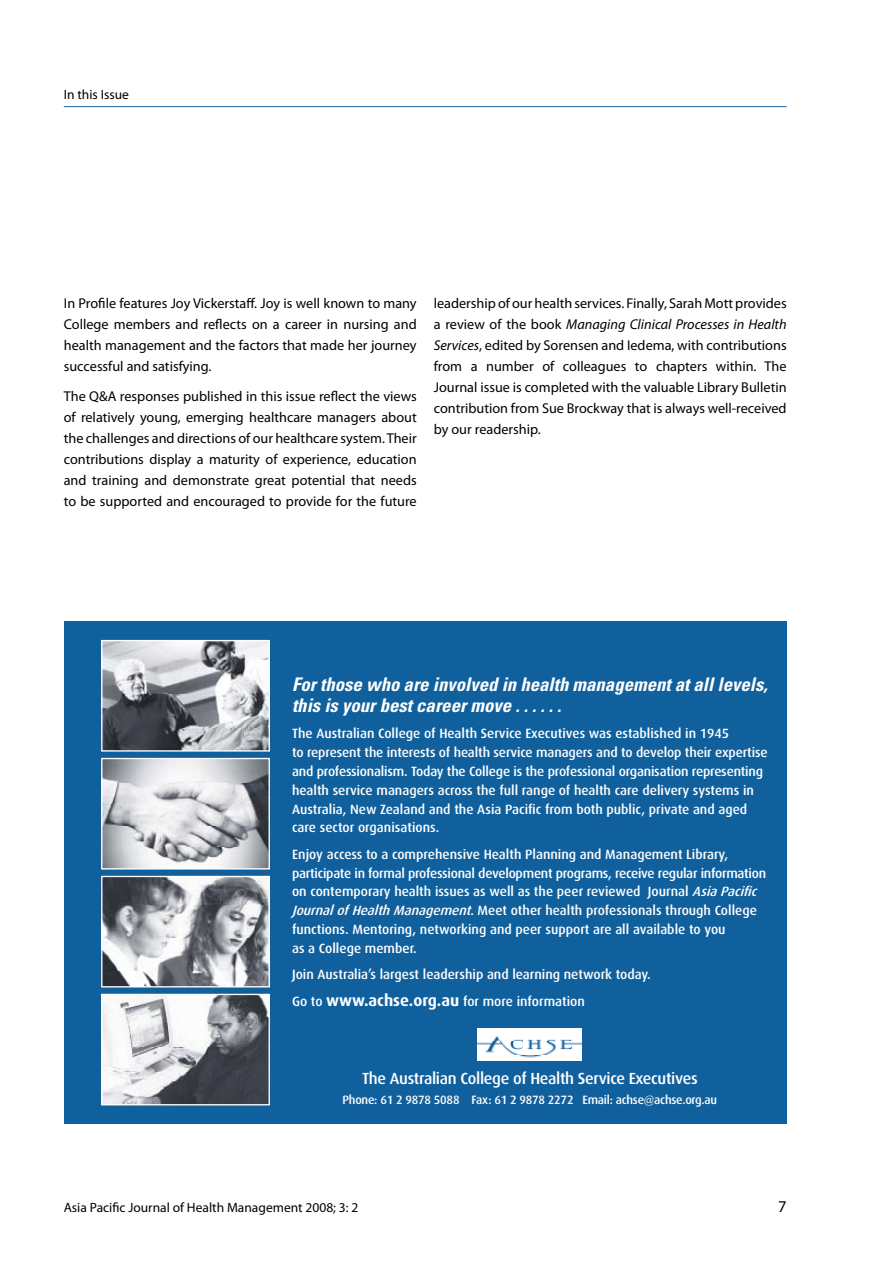
<style>
.page{position:relative;width:893px;height:1263px;background:#fff}
.page>*{position:absolute;margin:0;border:0;box-sizing:border-box;transform-origin:0 0}
.t1{font:italic 700 condensed 18.75px/21.5px "Univers";color:#fff}
.t2{font:16.5px "Myriad Pro";color:#000}
.t3{font:500 16.05px "Dax";letter-spacing:-.02em;color:#fff}
.t4{font:14.25px/21px "Myriad Pro";color:#000;text-align:justify}
.t5{font:13.5px "Myriad Pro";color:#000}
.t6{font:500 13.35px/18.8px "Dax";color:#fff}
.t7{font:500 12.15px "Dax";letter-spacing:-.02em;color:#fff}
.s1{font-style:italic}
.s2{font-weight:700;font-size:16.05px}
</style>
<div class="page">
<hr style="left:64px;top:106px;width:723px;height:1px;background:#11609e">
<div style="left:64px;top:621px;width:723px;height:503px;background:#11609e"></div>
<img style="left:103px;top:760px;width:165px;height:107px">
<div style="left:101px;top:758px;width:169px;height:111px;border:1px solid #fff"></div>
<img style="left:103px;top:878px;width:165px;height:107px">
<div style="left:101px;top:876px;width:169px;height:111px;border:1px solid #fff"></div>
<img style="left:103px;top:996px;width:165px;height:107px">
<div style="left:101px;top:994px;width:169px;height:111px;border:1px solid #fff"></div>
<img style="left:103px;top:642px;width:165px;height:108px">
<div style="left:101px;top:640px;width:169px;height:112px;border:1px solid #fff"></div>
<img style="left:478px;top:1028px;width:103px;height:32px">
<p class="t5" style="left:64px;top:87px;width:67px">In this Issue</p>
<p class="t4" style="left:64px;top:293px;width:354px">In Profile features Joy Vickerstaff. Joy is well known to many College members and reflects on a career in nursing and health management and the factors that made her journey successful and satisfying.</p>
<p class="t4" style="left:64px;top:385px;width:354px">The Q&amp;A responses published in this issue reflect the views of relatively young, emerging healthcare managers about the challenges and directions of our healthcare system. Their contributions display a maturity of experience, education and training and demonstrate great potential that needs to be supported and encouraged to provide for the future</p>
<p class="t4" style="left:434px;top:293px;width:354px">leadership of our health services. Finally, Sarah Mott provides a review of the book <span class="s1">Managing Clinical Processes in Health Services</span>, edited by Sorensen and Iedema, with contributions from a number of colleagues to chapters within. The Journal issue is completed with the valuable Library Bulletin contribution from Sue Brockway that is always well-received by our readership.</p>
<h1 class="t1" style="left:292px;top:673px;width:477px">For those who are involved in health management at all levels, this is your best career move . . . . . .</h1>
<p class="t6" style="left:292px;top:724px;width:477px">The Australian College of Health Service Executives was established in 1945<br>to represent the interests of health service managers and to develop their expertise and professionalism. Today the College is the professional organisation representing health service managers across the full range of health care delivery systems in Australia, New Zealand and the Asia Pacific from both public, private and aged care sector organisations.</p>
<p class="t6" style="left:292px;top:845px;width:476px">Enjoy access to a comprehensive Health Planning and Management Library, participate in formal professional development programs, receive regular information on contemporary health issues as well as the peer reviewed Journal <span class="s1">AsiaPacific JournalofHealthManagement</span>. Meet other health professionals through College functions. Mentoring, networking and peer support are all available to you<br>as a College member.</p>
<p class="t6" style="left:292px;top:961px;width:360px;line-height:26.4px">Join Australia’s largest leadership and learning network today.<br>Go to <span class="s2">www.achse.org.au</span> for more information</p>
<p class="t3" style="left:362px;top:1069px;width:337px">The Australian College of Health Service Executives</p>
<p class="t7" style="left:342px;top:1093px;width:376px">Phone: 61 2 9878 5088 Fax: 61 2 9878 2272 Email: achse@achse.org.au</p>
<p class="t5" style="left:64px;top:1199px;width:296px">Asia Pacific Journal of Health Management 2008; 3: 2</p>
<p class="t2" style="left:778px;top:1196px;width:10px">7</p>
</div>
